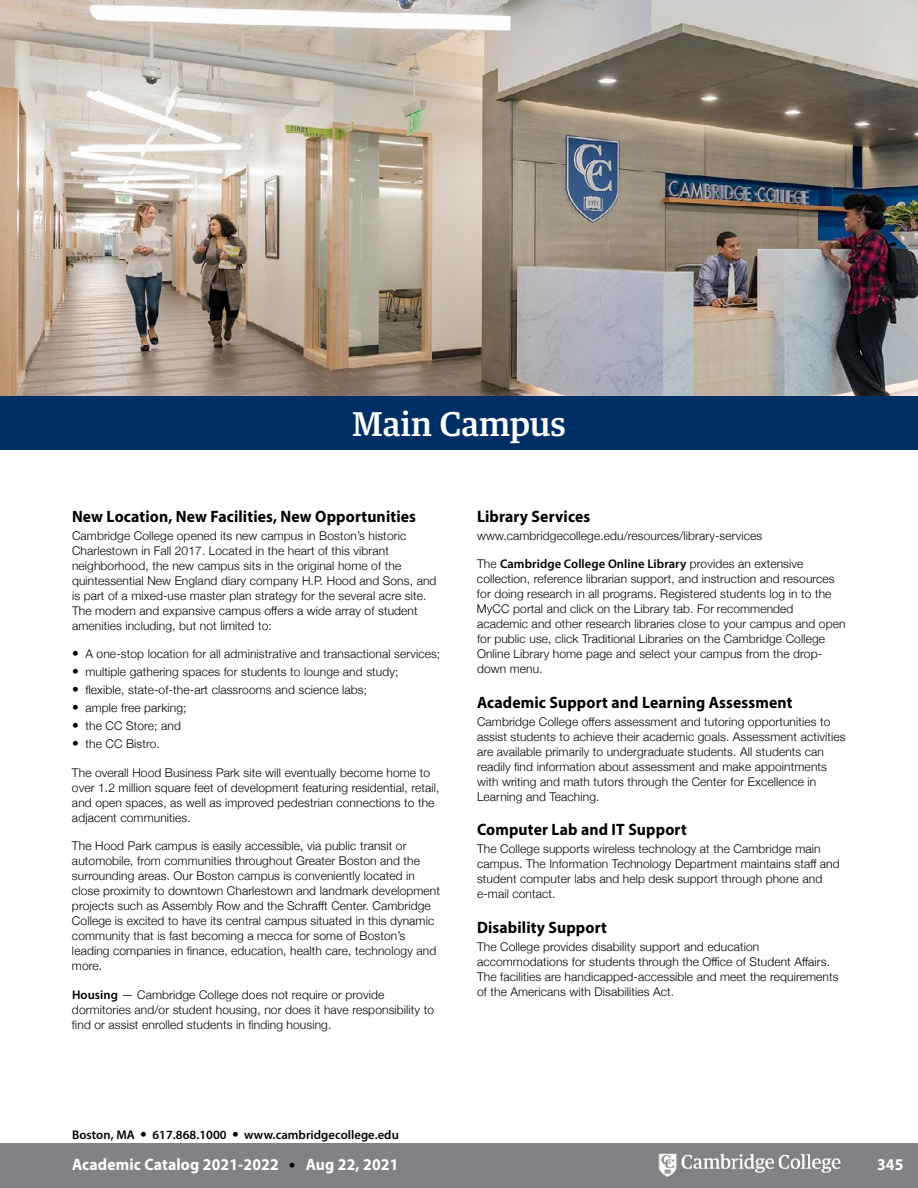
<style>
.page{position:relative;width:918px;height:1188px;background:#fff}
.page>*{position:absolute;margin:0;border:0;box-sizing:border-box;transform-origin:0 0}
.t1{font:500 33px "Guardian Text Egyp";color:#fff}
.t2{font:700 16.5px "Myriad Pro";letter-spacing:.01em;color:#000;scale:.95 1}
.t3{font:700 16.5px "Myriad Pro";letter-spacing:.01em;color:#fff;scale:.95 1}
.t4{font:600 12.6px "Myriad Pro";letter-spacing:.005em;color:#000}
.t5{font:300 12px/15px "Helvetica Neue";letter-spacing:.01em;color:#000}
.s1{font-size:13.5px}
.s2{font-family:"Myriad Pro";font-weight:600;font-size:12.6px}
.s3{font-family:"Helvetica Neue";font-weight:300;font-size:12px}
.s4{font-family:"Helvetica Neue";font-weight:300;font-size:13.5px}
.s5{font-family:"Helvetica Neue";font-weight:300;font-size:13.5px;color:#000}
</style>
<div class="page">
<div style="left:0;top:1143px;width:918px;height:45px;background:#808285"></div>
<img style="left:658px;top:1153px;width:183px;height:24px">
<div style="left:0;top:396px;width:918px;height:54px;background:#002f65"></div>
<img style="left:0;top:0;width:918px;height:396px">
<h1 class="t1" style="left:352px;top:397px;width:215px">Main Campus</h1>
<h2 class="t2" style="left:72px;top:505px;width:364px">New Location, New Facilities, New Opportunities</h2>
<p class="t5" style="left:72px;top:527px;width:366px">Cambridge College opened its new campus in Boston’s historic Charlestown in Fall 2017. Located in the heart of this vibrant neighborhood, the new campus sits in the original home of the quintessential New England diary company H.P. Hood and Sons, and is part of a mixed-use master plan strategy for the several acre site.<br>The modern and expansive campus offers a wide array of student amenities including, but not limited to:</p>
<p class="t5" style="left:72px;top:646px;width:370px"><span class="s1">•</span> A one-stop location for all administrative and transactional services;</p>
<p class="t5" style="left:72px;top:664px;width:328px"><span class="s1">•</span> multiple gathering spaces for students to lounge and study;</p>
<p class="t5" style="left:72px;top:682px;width:297px"><span class="s1">•</span> flexible, state-of-the-art classrooms and science labs;</p>
<p class="t5" style="left:72px;top:700px;width:116px"><span class="s1">•</span> ample free parking;</p>
<p class="t5" style="left:72px;top:718px;width:111px"><span class="s1">•</span> the CC Store; and</p>
<p class="t5" style="left:72px;top:736px;width:89px"><span class="s1">•</span> the CC Bistro.</p>
<p class="t5" style="left:72px;top:764px;width:369px">The overall Hood Business Park site will eventually become home to over 1.2 million square feet of development featuring residential, retail, and open spaces, as well as improved pedestrian connections to the adjacent communities.</p>
<p class="t5" style="left:72px;top:838px;width:370px">The Hood Park campus is easily accessible, via public transit or automobile, from communities throughout Greater Boston and the surrounding areas. Our Boston campus is conveniently located in close proximity to downtown Charlestown and landmark development projects such as Assembly Row and the Schrafft Center. Cambridge College is excited to have its central campus situated in this dynamic community that is fast becoming a mecca for some of Boston’s leading companies in finance, education, health care, technology and more.</p>
<p class="t5" style="left:72px;top:986px;width:364px"><span class="s2">Housing</span> — Cambridge College does not require or provide dormitories and/or student housing, nor does it have responsibility to find or assist enrolled students in finding housing.</p>
<h2 class="t2" style="left:477px;top:505px;width:121px">Library Services</h2>
<p class="t5" style="left:477px;top:527px;width:287px">www.cambridgecollege.edu/resources/library-services</p>
<p class="t4" style="left:477px;top:556px;width:328px"><span class="s3">The</span> Cambridge College Online Library <span class="s3">provides an extensive</span></p>
<p class="t5" style="left:477px;top:571px;width:370px">collection, reference librarian support, and instruction and resources for doing research in all programs. Registered students log in to the MyCC portal and click on the Library tab. For recommended academic and other research libraries close to your campus and open for public use, click Traditional Libraries on the Cambridge College Online Library home page and select your campus from the drop&shy;down menu.</p>
<h2 class="t2" style="left:477px;top:691px;width:334px">Academic Support and Learning Assessment</h2>
<p class="t5" style="left:477px;top:713px;width:370px">Cambridge College offers assessment and tutoring opportunities to assist students to achieve their academic goals. Assessment activities are available primarily to undergraduate students. All students can readily find information about assessment and make appointments with writing and math tutors through the Center for Excellence in Learning and Teaching.</p>
<h2 class="t2" style="left:477px;top:819px;width:222px">Computer Lab and IT Support</h2>
<p class="t5" style="left:477px;top:841px;width:364px">The College supports wireless technology at the Cambridge main campus. The Information Technology Department maintains staff and student computer labs and help desk support through phone and e-mail contact.</p>
<h2 class="t2" style="left:477px;top:916px;width:138px">Disability Support</h2>
<p class="t5" style="left:477px;top:938px;width:363px">The College provides disability support and education accommodations for students through the Office of Student Affairs.<br>The facilities are handicapped-accessible and meet the requirements of the Americans with Disabilities Act.</p>
<p class="t4" style="left:72px;top:1127px;width:328px">Boston, MA <span class="s4">•</span> 617.868.1000 <span class="s4">•</span> www.cambridgecollege.edu</p>
<h2 class="t3" style="left:72px;top:1154px;width:345px">Academic Catalog 2021-2022 <span class="s5">•</span> Aug 22, 2021</h2>
<h2 class="t3" style="left:877px;top:1154px;width:29px">345</h2>
</div>
